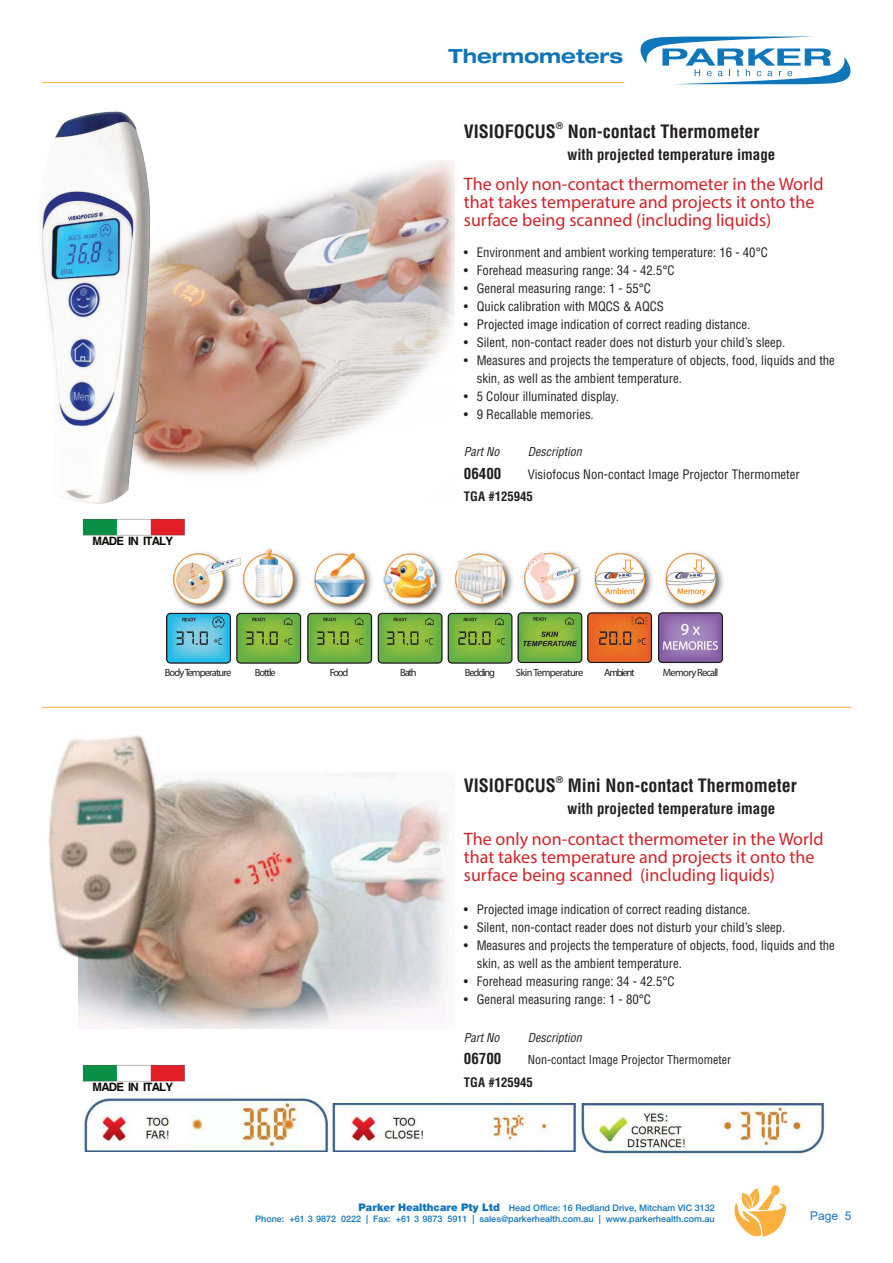
<style>
.page{position:relative;width:893px;height:1263px;background:#fff}
.page>*{position:absolute;margin:0;border:0;box-sizing:border-box;transform-origin:0 0}
.t1{font:700 expanded 19.5px "Helvetica Neue LT Std";color:#1074ba}
.t2{font:18px/18px "Myriad Pro";color:#d1232a}
.t3{font:700 condensed 18px "Helvetica LT Std";color:#231f20}
.t4{font:700 condensed 15px "Helvetica LT Std";color:#231f20}
.t5{font:condensed 12.75px/18px "Helvetica LT Std";color:#231f20}
.t6{font:700 condensed 12.75px "Helvetica LT Std";color:#231f20}
.t7{font:condensed 12px "Helvetica LT Std";color:#231f20}
.t8{font:italic condensed 12px "Helvetica LT Std";color:#231f20}
.t9{font:12px "Arial";color:#1d75bc}
.t10{font:700 11.55px "Helvetica";letter-spacing:-.07em;color:#080704}
.t11{font:10.5px "Myriad Pro";letter-spacing:-.085em;color:#231f20}
.t12{font:10.5px "Myriad Pro";letter-spacing:-.055em;color:#231f20}
.t13{font:10.5px "Myriad Pro";letter-spacing:-.105em;color:#231f20}
.t14{font:10.5px "Myriad Pro";letter-spacing:-.125em;color:#231f20}
.t15{font:500 9px/10.8px "Helvetica Neue LT Std";color:#1074ba;text-align:right}
.t16{font:700 condensed 9px "Helvetica LT Std";color:#231f20}
.s1{font-weight:900;font-size:10.5px}
</style>
<div class="page">
<div style="left:771px;top:1185px;width:9px;height:10px;background:#fbaf3f;border-radius:50%"></div>
<svg style="left:734px;top:1188px;width:53px;height:49px"></svg>
<svg style="left:640px;top:36px;width:211px;height:49px"></svg>
<img style="left:155px;top:160px;width:299px;height:314px">
<hr style="left:41px;top:707px;width:810px;height:1px;background:#fbb03f">
<img style="left:166px;top:548px;width:558px;height:116px">
<img style="left:41px;top:111px;width:114px;height:393px">
<img style="left:78px;top:779px;width:369px;height:250px">
<img style="left:48px;top:735px;width:161px;height:245px">
<img style="left:82px;top:1093px;width:247px;height:58px">
<img style="left:330px;top:1103px;width:247px;height:48px">
<img style="left:578px;top:1103px;width:247px;height:52px">
<img style="left:82px;top:518px;width:103px;height:18px">
<img style="left:82px;top:1064px;width:103px;height:18px">
<hr style="left:43px;top:82px;width:581px;height:1px;background:#fbb03f">
<h1 class="t1" style="left:449px;top:49px;width:176px">Thermometers</h1>
<h2 class="t3" style="left:464px;top:125px;width:94px">VISIOFOCUS</h2>
<p class="t16" style="left:556px;top:123px;width:9px">®</p>
<h2 class="t3" style="left:568px;top:125px;width:193px">Non-contact Thermometer</h2>
<p class="t4" style="left:567px;top:149px;width:209px">with projected temperature image</p>
<h2 class="t2" style="left:464px;top:176px;width:361px">The only non-contact thermometer in the World that takes temperature and projects it onto the surface being scanned (including liquids)</h2>
<p class="t10" style="left:93px;top:536px;width:82px">MADE IN ITALY</p>
<p class="t5" style="left:464px;top:245px;width:305px">• Environment and ambient working temperature: 16 - 40°C</p>
<p class="t5" style="left:464px;top:263px;width:212px">• Forehead measuring range: 34 - 42.5°C</p>
<p class="t5" style="left:464px;top:281px;width:189px">• General measuring range: 1 - 55°C</p>
<p class="t5" style="left:464px;top:299px;width:202px">• Quick calibration with MQCS &amp; AQCS</p>
<p class="t5" style="left:464px;top:317px;width:288px">• Projected image indication of correct reading distance.</p>
<p class="t5" style="left:464px;top:335px;width:323px">• Silent, non-contact reader does not disturb your child’s sleep.</p>
<p class="t5" style="left:477px;top:353px;width:360px;text-indent:-13px">• Measures and projects the temperature of objects, food, liquids and the skin, as well as the ambient temperature.</p>
<p class="t5" style="left:464px;top:389px;width:157px">• 5 Colour illuminated display.</p>
<p class="t5" style="left:464px;top:407px;width:131px">• 9 Recallable memories.</p>
<p class="t8" style="left:464px;top:448px;width:37px">Part No</p>
<p class="t8" style="left:528px;top:448px;width:55px">Description</p>
<p class="t4" style="left:464px;top:468px;width:39px">06400</p>
<p class="t5" style="left:528px;top:467px;width:273px">Visiofocus Non-contact Image Projector Thermometer</p>
<p class="t6" style="left:464px;top:492px;width:71px">TGA #125945</p>
<p class="t11" style="left:165px;top:668px;width:68px">Body Temperature</p>
<p class="t11" style="left:255px;top:668px;width:22px">Bottle</p>
<p class="t11" style="left:330px;top:668px;width:20px">Food</p>
<p class="t11" style="left:400px;top:668px;width:18px">Bath</p>
<p class="t13" style="left:465px;top:668px;width:32px">Bedding</p>
<p class="t12" style="left:516px;top:668px;width:69px">Skin Temperature</p>
<p class="t14" style="left:604px;top:668px;width:32px">Ambient</p>
<p class="t11" style="left:663px;top:668px;width:57px">Memory Recall</p>
<h2 class="t3" style="left:464px;top:779px;width:94px">VISIOFOCUS</h2>
<p class="t16" style="left:556px;top:777px;width:9px">®</p>
<h2 class="t3" style="left:568px;top:779px;width:230px">Mini Non-contact Thermometer</h2>
<p class="t4" style="left:567px;top:803px;width:209px">with projected temperature image</p>
<p class="t10" style="left:93px;top:1082px;width:82px">MADE IN ITALY</p>
<h2 class="t2" style="left:464px;top:831px;width:361px">The only non-contact thermometer in the World that takes temperature and projects it onto the surface being scanned (including liquids)</h2>
<p class="t5" style="left:464px;top:903px;width:288px">• Projected image indication of correct reading distance.</p>
<p class="t5" style="left:464px;top:921px;width:323px">• Silent, non-contact reader does not disturb your child’s sleep.</p>
<p class="t5" style="left:477px;top:939px;width:360px;text-indent:-13px">• Measures and projects the temperature of objects, food, liquids and the skin, as well as the ambient temperature.</p>
<p class="t5" style="left:464px;top:975px;width:212px">• Forehead measuring range: 34 - 42.5°C</p>
<p class="t5" style="left:464px;top:993px;width:189px">• General measuring range: 1 - 80°C</p>
<p class="t8" style="left:464px;top:1033px;width:37px">Part No</p>
<p class="t8" style="left:528px;top:1033px;width:55px">Description</p>
<p class="t4" style="left:464px;top:1054px;width:39px">06700</p>
<p class="t7" style="left:528px;top:1056px;width:205px">Non-contact Image Projector Thermometer</p>
<p class="t6" style="left:464px;top:1078px;width:71px">TGA #125945</p>
<p class="t15" style="left:255px;top:1203px;width:461px"><span class="s1">Parker Healthcare Pty Ltd</span> Head Office: 16 Redland Drive, Mitcham VIC 3132<br>Phone: +61 3 9872 0222 | Fax: +61 3 9873 5911 | sales@parkerhealth.com.au | www.parkerhealth.com.au</p>
<p class="t9" style="left:810px;top:1211px;width:43px">Page 5</p>
</div>
